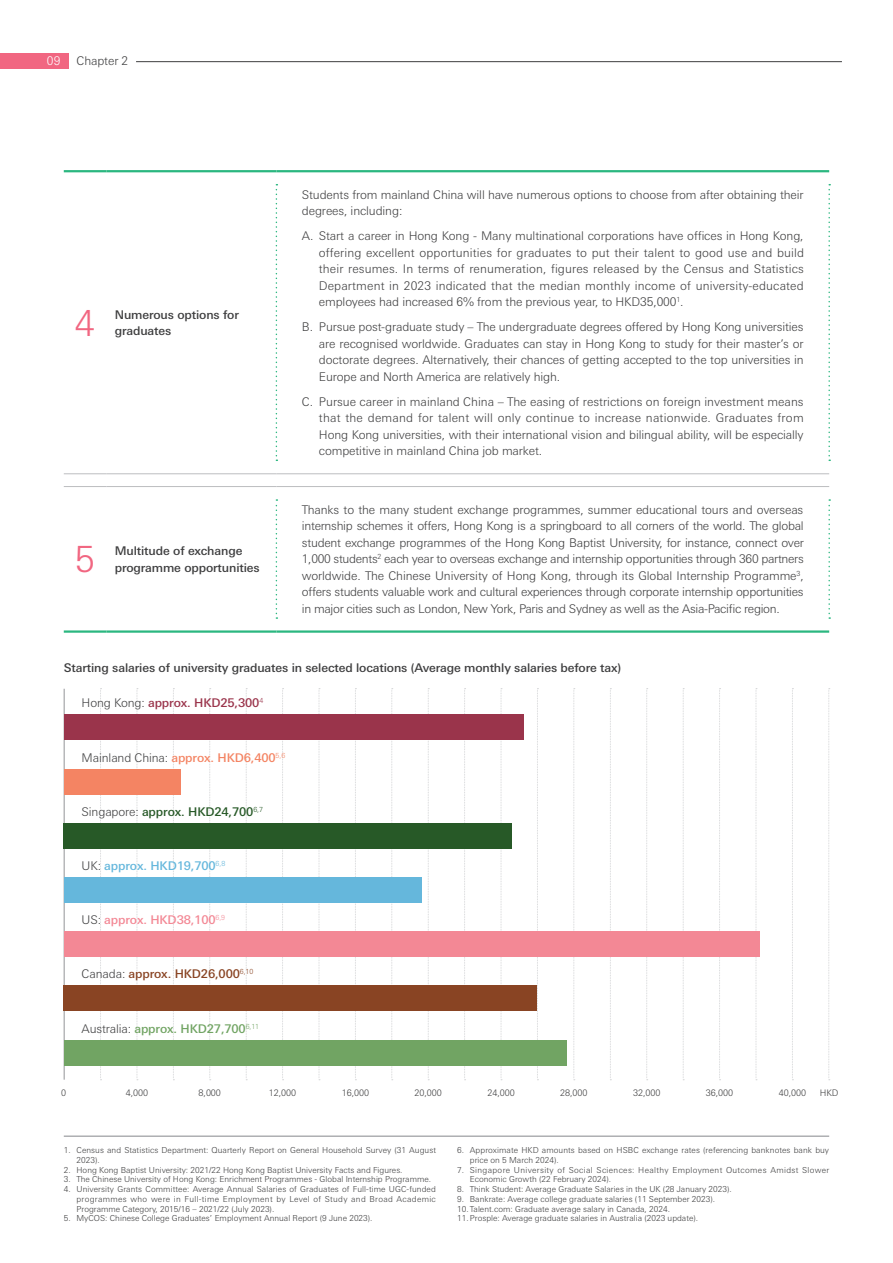
<style>
.page{position:relative;width:893px;height:1263px;background:#fff}
.page>*{position:absolute;margin:0;border:0;box-sizing:border-box;transform-origin:0 0}
.t1{font:300 36px "Univers Nextfor HSBC";color:#f16681}
.t2{font:300 12px/16.5px "Univers Nextfor HSBC";letter-spacing:-.01em;color:#3e3e3f;text-align:justify}
.t3{font:500 12px/16.5px "Univers Nextfor HSBC";letter-spacing:-.01em;color:#3e3e3f}
.t4{font:500 12px "Univers Nextfor HSBC";letter-spacing:-.01em;color:#f48463}
.t5{font:500 12px "Univers Nextfor HSBC";letter-spacing:-.01em;color:#71a463}
.t6{font:500 12px "Univers Nextfor HSBC";letter-spacing:-.01em;color:#275927}
.t7{font:500 12px "Univers Nextfor HSBC";letter-spacing:-.01em;color:#894423}
.t8{font:500 12px "Univers Nextfor HSBC";letter-spacing:-.01em;color:#9a344b}
.t9{font:500 12px "Univers Nextfor HSBC";letter-spacing:-.01em;color:#65b7dc}
.t10{font:500 12px "Univers Nextfor HSBC";letter-spacing:-.01em;color:#f38895}
.t11{font:300 12px "Univers Nextfor HSBC";color:#fff}
.t12{font:300 9px "Univers Nextfor HSBC";letter-spacing:-.01em;color:#3e3e3f}
.t13{font:300 8.25px/9.8px "Univers Nextfor HSBC";color:#3e3e3f}
.t14{font:300 8.25px/9.8px "Univers Nextfor HSBC";letter-spacing:.04em;color:#3e3e3f}
.s1{font-weight:300;color:#3e3e3f}
</style>
<div class="page">
<svg style="left:828px;top:184px;width:2px;height:277px"></svg>
<svg style="left:828px;top:499px;width:2px;height:120px"></svg>
<svg style="left:276px;top:184px;width:1px;height:277px"></svg>
<svg style="left:276px;top:499px;width:1px;height:120px"></svg>
<hr style="left:64px;top:170px;width:42px;height:2px;background:#2bb780">
<hr style="left:106px;top:170px;width:170px;height:2px;background:#2bb780">
<hr style="left:276px;top:170px;width:553px;height:2px;background:#2bb780">
<hr style="left:64px;top:473px;width:42px;height:1px;background:#bcbdc0">
<hr style="left:106px;top:473px;width:170px;height:1px;background:#bcbdc0">
<hr style="left:276px;top:473px;width:553px;height:1px;background:#bcbdc0">
<hr style="left:64px;top:486px;width:42px;height:1px;background:#bcbdc0">
<hr style="left:106px;top:486px;width:170px;height:1px;background:#bcbdc0">
<hr style="left:276px;top:486px;width:553px;height:1px;background:#bcbdc0">
<hr style="left:64px;top:630px;width:42px;height:3px;background:#2bb780">
<hr style="left:106px;top:630px;width:170px;height:3px;background:#2bb780">
<hr style="left:276px;top:630px;width:553px;height:3px;background:#2bb780">
<hr style="left:64px;top:689px;width:1px;height:391px;background:#939598">
<svg style="left:100px;top:688px;width:2px;height:392px"></svg>
<svg style="left:137px;top:688px;width:1px;height:392px"></svg>
<svg style="left:173px;top:688px;width:1px;height:392px"></svg>
<svg style="left:209px;top:688px;width:2px;height:392px"></svg>
<svg style="left:246px;top:688px;width:1px;height:392px"></svg>
<svg style="left:282px;top:688px;width:2px;height:392px"></svg>
<svg style="left:319px;top:688px;width:1px;height:392px"></svg>
<svg style="left:355px;top:688px;width:1px;height:392px"></svg>
<svg style="left:391px;top:688px;width:2px;height:392px"></svg>
<svg style="left:428px;top:688px;width:1px;height:392px"></svg>
<svg style="left:464px;top:688px;width:2px;height:392px"></svg>
<svg style="left:501px;top:688px;width:1px;height:392px"></svg>
<svg style="left:537px;top:688px;width:1px;height:392px"></svg>
<svg style="left:573px;top:688px;width:2px;height:392px"></svg>
<svg style="left:610px;top:688px;width:1px;height:392px"></svg>
<svg style="left:646px;top:688px;width:2px;height:392px"></svg>
<svg style="left:683px;top:688px;width:1px;height:392px"></svg>
<svg style="left:719px;top:688px;width:2px;height:392px"></svg>
<svg style="left:756px;top:688px;width:1px;height:392px"></svg>
<svg style="left:792px;top:688px;width:1px;height:392px"></svg>
<svg style="left:828px;top:688px;width:2px;height:392px"></svg>
<div style="left:64px;top:714px;width:460px;height:26px;background:#9a344b"></div>
<div style="left:64px;top:769px;width:117px;height:25px;background:#f48463"></div>
<div style="left:64px;top:931px;width:695px;height:26px;background:#f38895"></div>
<div style="left:64px;top:823px;width:448px;height:25px;background:#275927"></div>
<div style="left:64px;top:986px;width:473px;height:25px;background:#894423"></div>
<div style="left:64px;top:877px;width:357px;height:26px;background:#65b7dc"></div>
<div style="left:64px;top:1040px;width:502px;height:25px;background:#71a463"></div>
<div style="left:0;top:53px;width:68px;height:16px;background:#f16681"></div>
<hr style="left:64px;top:1135px;width:765px;height:2px;background:#939598">
<hr style="left:136px;top:61px;width:706px;height:1px;background:#3e3e3f">
<p class="t11" style="left:47px;top:53px;width:15px">09</p>
<p class="t2" style="left:77px;top:52px;width:53px">Chapter 2</p>
<h1 class="t1" style="left:75px;top:297px;width:22px">4</h1>
<p class="t3" style="left:115px;top:305px;width:126px">Numerous options for graduates</p>
<h1 class="t1" style="left:75px;top:534px;width:22px">5</h1>
<p class="t3" style="left:115px;top:542px;width:146px">Multitude of exchange programme opportunities</p>
<p class="t2" style="left:302px;top:185px;width:503px">Students from mainland China will have numerous options to choose from after obtaining their degrees, including:</p>
<p class="t2" style="left:319px;top:227px;width:487px;text-indent:-17px">A. Start a career in Hong Kong - Many multinational corporations have offices in Hong Kong, offering excellent opportunities for graduates to put their talent to good use and build their resumes. In terms of renumeration, figures released by the Census and Statistics Department in 2023 indicated that the median monthly income of university-educated employees had increased 6% from the previous year, to HKD35,000<sup>1</sup>.</p>
<p class="t2" style="left:319px;top:318px;width:486px;text-indent:-17px">B. Pursue post-graduate study – The undergraduate degrees offered by Hong Kong universities are recognised worldwide. Graduates can stay in Hong Kong to study for their master’s or doctorate degrees. Alternatively, their chances of getting accepted to the top universities in Europe and North America are relatively high.</p>
<p class="t2" style="left:319px;top:392px;width:486px;text-indent:-17px">C. Pursue career in mainland China – The easing of restrictions on foreign investment means that the demand for talent will only continue to increase nationwide. Graduates from Hong Kong universities, with their international vision and bilingual ability, will be especially competitive in mainland China job market.</p>
<p class="t2" style="left:302px;top:501px;width:504px">Thanks to the many student exchange programmes, summer educational tours and overseas internship schemes it offers, Hong Kong is a springboard to all corners of the world. The global student exchange programmes of the Hong Kong Baptist University, for instance, connect over 1,000 students<sup>2</sup> each year to overseas exchange and internship opportunities through 360 partners worldwide. The Chinese University of Hong Kong, through its Global Internship Programme<sup>3</sup>, offers students valuable work and cultural experiences through corporate internship opportunities in major cities such as London, New York, Paris and Sydney as well as the Asia-Pacific region.</p>
<p class="t3" style="left:64px;top:659px;width:559px">Starting salaries of university graduates in selected locations (Average monthly salaries before tax)</p>
<p class="t8" style="left:82px;top:694px;width:183px"><span class="s1">Hong Kong:</span> approx. HKD25,300<sup>4</sup></p>
<p class="t4" style="left:82px;top:749px;width:205px"><span class="s1">Mainland China:</span> approx. HKD6,400<sup>5,6</sup></p>
<p class="t6" style="left:82px;top:803px;width:183px"><span class="s1">Singapore:</span> approx. HKD24,700<sup>6,7</sup></p>
<p class="t9" style="left:82px;top:857px;width:145px"><span class="s1">UK:</span> approx. HKD19,700<sup>6,8</sup></p>
<p class="t10" style="left:82px;top:911px;width:145px"><span class="s1">US:</span> approx. HKD38,100<sup>6,9</sup></p>
<p class="t7" style="left:82px;top:965px;width:173px"><span class="s1">Canada:</span> approx. HKD26,000<sup>6,10</sup></p>
<p class="t5" style="left:82px;top:1020px;width:179px"><span class="s1">Australia:</span> approx. HKD27,700<sup>6,11</sup></p>
<p class="t12" style="left:61px;top:1086px;width:7px">0</p>
<p class="t12" style="left:126px;top:1086px;width:24px">4,000</p>
<p class="t12" style="left:199px;top:1086px;width:24px">8,000</p>
<p class="t12" style="left:269px;top:1086px;width:29px">12,000</p>
<p class="t12" style="left:342px;top:1086px;width:29px">16,000</p>
<p class="t12" style="left:415px;top:1086px;width:29px">20,000</p>
<p class="t12" style="left:487px;top:1086px;width:29px">24,000</p>
<p class="t12" style="left:560px;top:1086px;width:29px">28,000</p>
<p class="t12" style="left:633px;top:1086px;width:29px">32,000</p>
<p class="t12" style="left:706px;top:1086px;width:29px">36,000</p>
<p class="t12" style="left:779px;top:1086px;width:29px">40,000</p>
<p class="t12" style="left:820px;top:1086px;width:20px">HKD</p>
<p class="t13" style="left:77px;top:1145px;width:361px;text-indent:-13px">1. Census and Statistics Department: Quarterly Report on General Household Survey (31 August<br>2023).</p>
<p class="t13" style="left:64px;top:1164px;width:340px">2. Hong Kong Baptist University: 2021/22 Hong Kong Baptist University Facts and Figures.</p>
<p class="t13" style="left:64px;top:1174px;width:369px">3. The Chinese University of Hong Kong: Enrichment Programmes - Global Internship Programme.</p>
<p class="t13" style="left:77px;top:1184px;width:361px;text-align:justify;text-indent:-13px">4. University Grants Committee: Average Annual Salaries of Graduates of Full-time UGC-funded programmes who were in Full-time Employment by Level of Study and Broad Academic Programme Category, 2015/16 – 2021/22 (July 2023).</p>
<p class="t13" style="left:64px;top:1213px;width:310px">5. MyCOS: Chinese College Graduates’ Employment Annual Report (9 June 2023).</p>
<p class="t13" style="left:470px;top:1145px;width:361px;text-indent:-13px">6. Approximate HKD amounts based on HSBC exchange rates (referencing banknotes bank buy price on 5 March 2024).</p>
<p class="t14" style="left:470px;top:1164px;width:361px;text-indent:-13px">7. Singapore University of Social Sciences: Healthy Employment Outcomes Amidst Slower<br>Economic Growth (22 February 2024).</p>
<p class="t13" style="left:457px;top:1184px;width:276px">8. Think Student: Average Graduate Salaries in the UK (28 January 2023).</p>
<p class="t13" style="left:457px;top:1193px;width:260px">9. Bankrate: Average college graduate salaries (11 September 2023).</p>
<p class="t13" style="left:457px;top:1203px;width:243px">10. Talent.com: Graduate average salary in Canada, 2024.<br>11.Prosple: Average graduate salaries in Australia (2023 update).</p>
</div>
